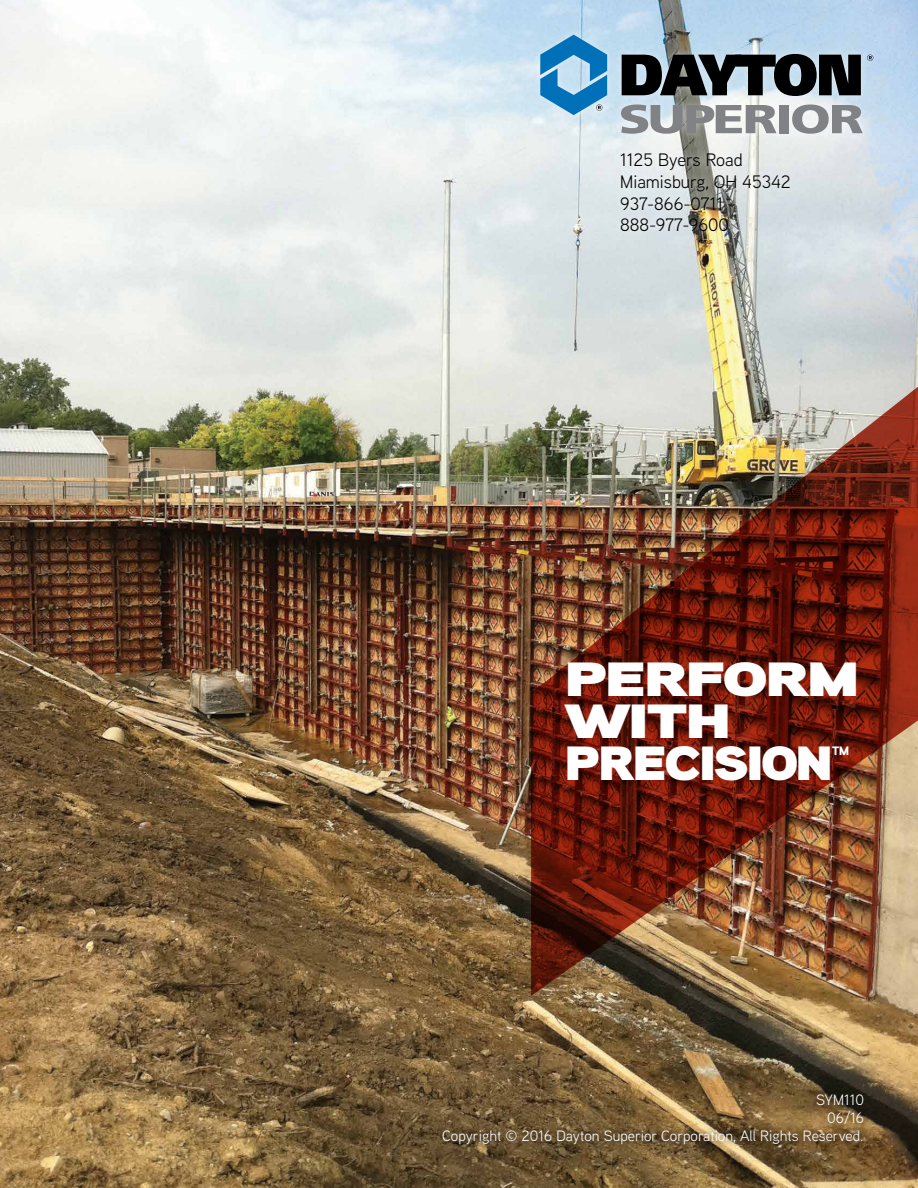
<style>
.page{position:relative;width:918px;height:1188px;background:#fff}
.page>*{position:absolute;margin:0;border:0;box-sizing:border-box;transform-origin:0 0}
.t1{font:48px/42px "Aaux Pro OT Poster";letter-spacing:-.04em;color:#fff}
.t2{font:18px/21.6px "Aaux Next";color:#000}
.t3{font:15px/18px "Aaux Next";color:#fff;text-align:right}
</style>
<div class="page">
<img style="left:0;top:0;width:918px;height:1188px">
<div style="left:532px;top:27px;width:349px;height:115px;background:#fff;opacity:.5"></div>
<svg style="left:622px;top:54px;width:239px;height:42px;background:#3c4246"></svg>
<svg style="left:621px;top:105px;width:156px;height:29px;background:#a5a8aa"></svg>
<div style="left:779px;top:105px;width:10px;height:28px;background:#808285"></div>
<svg style="left:792px;top:105px;width:71px;height:29px"></svg>
<svg style="left:540px;top:35px;width:67px;height:80px;background:#5ca4d2"></svg>
<svg style="left:867px;top:55px;width:6px;height:6px"></svg>
<div style="left:613px;top:145px;width:184px;height:94px;background:#fff;opacity:.75"></div>
<div style="left:435px;top:1087px;width:436px;height:65px;background:#000;opacity:.75"></div>
<img style="left:531px;top:357px;width:387px;height:639px">
<p class="t2" style="left:620px;top:149px;width:172px">1125 Byers Road<br>Miamisburg, OH 45342<br>937-866-0711<br>888-977-9600</p>
<h1 class="t1" style="left:565px;top:657px;width:296px">PERFORM<br>WITH<br>PRECISION<sup>™</sup></h1>
<p class="t3" style="left:442px;top:1091px;width:423px">SYM110<br>06/16<br>Copyright © 2016 Dayton Superior Corporation, All Rights Reserved.</p>
</div>
